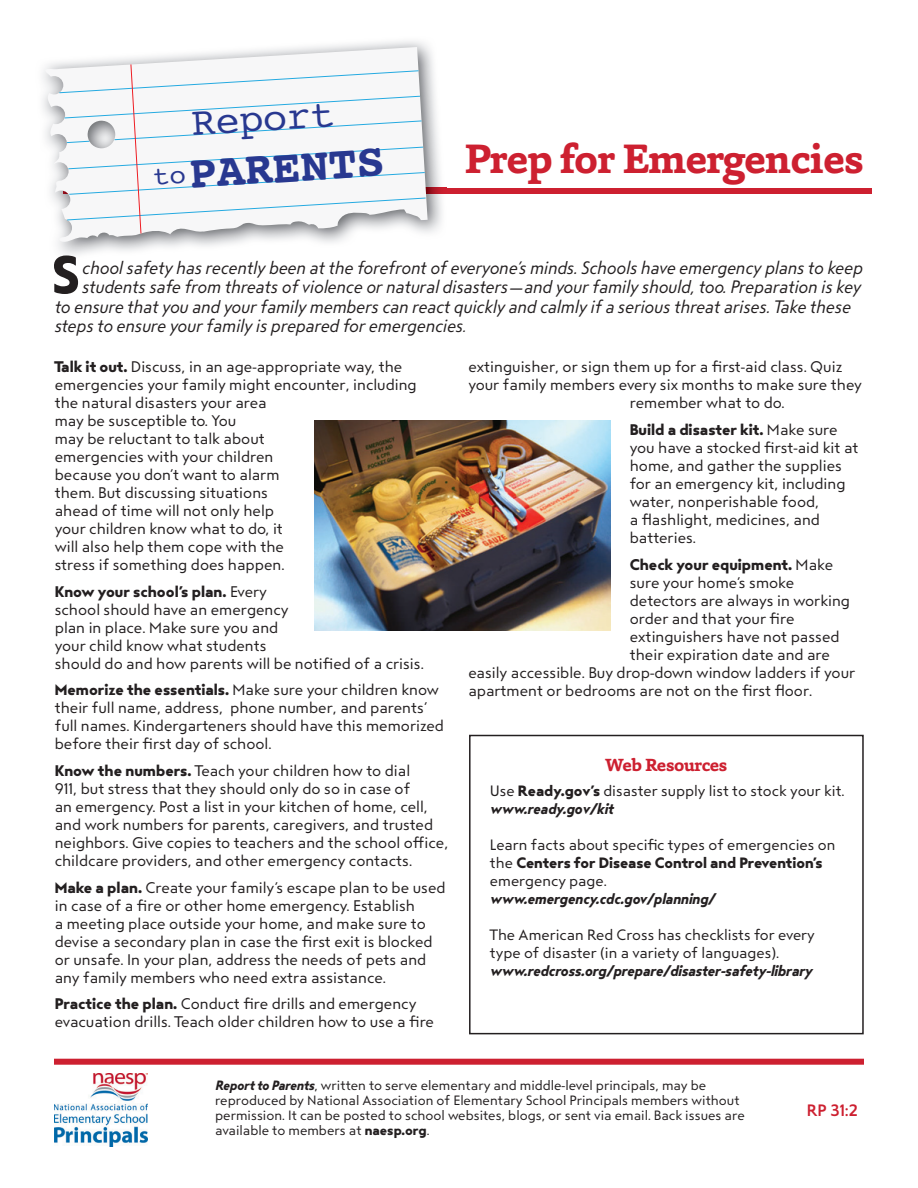
<style>
.page{position:relative;width:918px;height:1188px;background:#fff}
.page>*{position:absolute;margin:0;border:0;box-sizing:border-box;transform-origin:0 0}
.t1{font:53.55px "Steagal Bo";color:#231f20}
.t2{font:700 46.8px "Courier";color:#283890}
.t3{font:700 42px "Capita";letter-spacing:-.02em;color:#cd2030}
.t4{font:39.6px "Courier";color:#283890}
.t5{font:18px "Steagal Re It";color:#231f20}
.t6{font:700 18px "Capita";letter-spacing:-.02em;color:#cd2030}
.t7{font:16.5px "Steagal Me";color:#cd2030}
.t8{font:15.3px/18px "Steagal Re";color:#231f20}
.t9{font:15.3px "Steagal Bo";color:#231f20}
.t10{font:15px/18px "Steagal Re";color:#231f20}
.t11{font:15px "Steagal Bo It";color:#231f20}
.t12{font:15px "Steagal Bo";color:#231f20}
.t13{font:13.5px/15px "Steagal Re";color:#231f20}
.s1{font-weight:400;font-size:26.85px}
.s2{font-size:16.5px}
.s3{font-family:"Steagal Bo"}
.s4{font-family:"Steagal Re"}
.s5{font-family:"Steagal Bo It"}
</style>
<div class="page">
<div style="left:64px;top:188px;width:808px;height:6px;background:#cd2030"></div>
<div style="left:54px;top:1059px;width:810px;height:6px;background:#cd2030"></div>
<img style="left:43px;top:41px;width:404px;height:214px">
<img style="left:428px;top:188px;width:19px;height:6px">
<img style="left:55px;top:255px;width:21px;height:5px">
<svg style="left:45px;top:47px;width:383px;height:195px"></svg>
<svg style="left:59px;top:70px;width:367px;height:150px"></svg>
<svg style="left:131px;top:64px;width:10px;height:170px"></svg>
<img style="left:54px;top:1074px;width:94px;height:73px">
<div style="left:469px;top:735px;width:395px;height:299px;border:2px solid #231f20"></div>
<img style="left:315px;top:420px;width:295px;height:210px">
<h3 class="t4" style="left:190px;top:93px;width:144px;rotate:-4deg">Report</h3>
<h2 class="t2" style="left:151px;top:139px;width:233px;rotate:-4deg"><span class="s1">to</span>PARENTS</h2>
<h3 class="t3" style="left:465px;top:131px;width:400px">Prep for Emergencies</h3>
<h1 class="t1" style="left:52px;top:244px;width:30px">S</h1>
<p class="t5" style="left:82px;top:258px;width:782px">chool safety has recently been at the forefront of everyone’s minds. Schools have emergency plans to keep</p>
<p class="t5" style="left:82px;top:277px;width:780px">students safe from threats of violence or natural disasters—and your family should, too. Preparation is key</p>
<p class="t5" style="left:54px;top:297px;width:798px">to ensure that you and your family members can react quickly and calmly if a serious threat arises. Take these</p>
<p class="t5" style="left:54px;top:316px;width:413px">steps to ensure your family is prepared for emergencies<span class="s2">.</span></p>
<p class="t8" style="left:55px;top:358px;width:364px"><span class="s3">Talk it out.</span> Discuss, in an age-appropriate way, the emergencies your family might encounter, including the natural disasters your area<br>may be susceptible to. You<br>may be reluctant to talk about<br>emergencies with your children<br>because you don’t want to alarm<br>them. But discussing situations<br>ahead of time will not only help<br>your children know what to do, it<br>will also help them cope with the<br>stress if something does happen.</p>
<p class="t9" style="left:55px;top:583px;width:214px">Know your school’s plan. <span class="s4">Every</span></p>
<p class="t8" style="left:55px;top:601px;width:371px">school should have an emergency<br>plan in place. Make sure you and<br>your child know what students<br>should do and how parents will be notified of a crisis.</p>
<p class="t8" style="left:55px;top:681px;width:391px"><span class="s3">Memorize the essentials.</span> Make sure your children know their full name, address, phone number, and parents’ full names. Kindergarteners should have this memorized before their first day of school.</p>
<p class="t8" style="left:55px;top:762px;width:395px"><span class="s3">Know the numbers.</span> Teach your children how to dial<br>911, but stress that they should only do so in case of<br>an emergency. Post a list in your kitchen of home, cell, and work numbers for parents, caregivers, and trusted neighbors. Give copies to teachers and the school office, childcare providers, and other emergency contacts.</p>
<p class="t8" style="left:55px;top:879px;width:392px"><span class="s3">Make a plan.</span> Create your family’s escape plan to be used in case of a fire or other home emergency. Establish<br>a meeting place outside your home, and make sure to devise a secondary plan in case the first exit is blocked or unsafe. In your plan, address the needs of pets and any family members who need extra assistance.</p>
<p class="t8" style="left:55px;top:995px;width:381px"><span class="s3">Practice the plan.</span> Conduct fire drills and emergency evacuation drills. Teach older children how to use a fire</p>
<p class="t8" style="left:468px;top:358px;width:376px">extinguisher, or sign them up for a first-aid class. Quiz</p>
<p class="t8" style="left:468px;top:376px;width:395px">your family members every six months to make sure they</p>
<p class="t8" style="left:630px;top:394px;width:156px">remember what to do.</p>
<p class="t9" style="left:630px;top:421px;width:209px">Build a disaster kit. <span class="s4">Make sure</span></p>
<p class="t8" style="left:630px;top:439px;width:230px">you have a stocked first-aid kit at home, and gather the supplies for an emergency kit, including water, nonperishable food,<br>a flashlight, medicines, and batteries.</p>
<p class="t9" style="left:630px;top:556px;width:205px">Check your equipment. <span class="s4">Make</span></p>
<p class="t8" style="left:630px;top:574px;width:166px">sure your home’s smoke</p>
<p class="t8" style="left:630px;top:592px;width:222px">detectors are always in working</p>
<p class="t8" style="left:630px;top:610px;width:166px">order and that your fire</p>
<p class="t8" style="left:630px;top:628px;width:211px">extinguishers have not passed</p>
<p class="t8" style="left:630px;top:646px;width:202px">their expiration date and are</p>
<p class="t8" style="left:468px;top:664px;width:388px">easily accessible. Buy drop-down window ladders if your</p>
<p class="t8" style="left:468px;top:682px;width:345px">apartment or bedrooms are not on the first floor.</p>
<p class="t6" style="left:605px;top:753px;width:124px">Web Resources</p>
<p class="t10" style="left:490px;top:782px;width:356px">Use <span class="s3">Ready.gov’s</span> disaster supply list to stock your kit.</p>
<p class="t11" style="left:490px;top:800px;width:125px">www.ready.gov/kit</p>
<p class="t10" style="left:490px;top:836px;width:347px">Learn facts about specific types of emergencies on</p>
<p class="t12" style="left:490px;top:854px;width:334px"><span class="s4">the</span> Centers for Disease Control and Prevention’s</p>
<p class="t10" style="left:490px;top:872px;width:118px">emergency page.</p>
<p class="t11" style="left:490px;top:890px;width:226px">www.emergency.cdc.gov/planning/</p>
<p class="t10" style="left:490px;top:926px;width:326px">The American Red Cross has checklists for every type of disaster (in a variety of languages).</p>
<p class="t11" style="left:490px;top:962px;width:324px">www.redcross.org/prepare/disaster-safety-library</p>
<p class="t13" style="left:215px;top:1078px;width:531px"><span class="s5">Report to Parents</span>, written to serve elementary and middle-level principals, may be reproduced by National Association of Elementary School Principals members without permission. It can be posted to school websites, blogs, or sent via email. Back issues are available to members at <span class="s3">naesp.org</span>.</p>
<p class="t7" style="left:807px;top:1101px;width:53px">RP 31:2</p>
</div>
